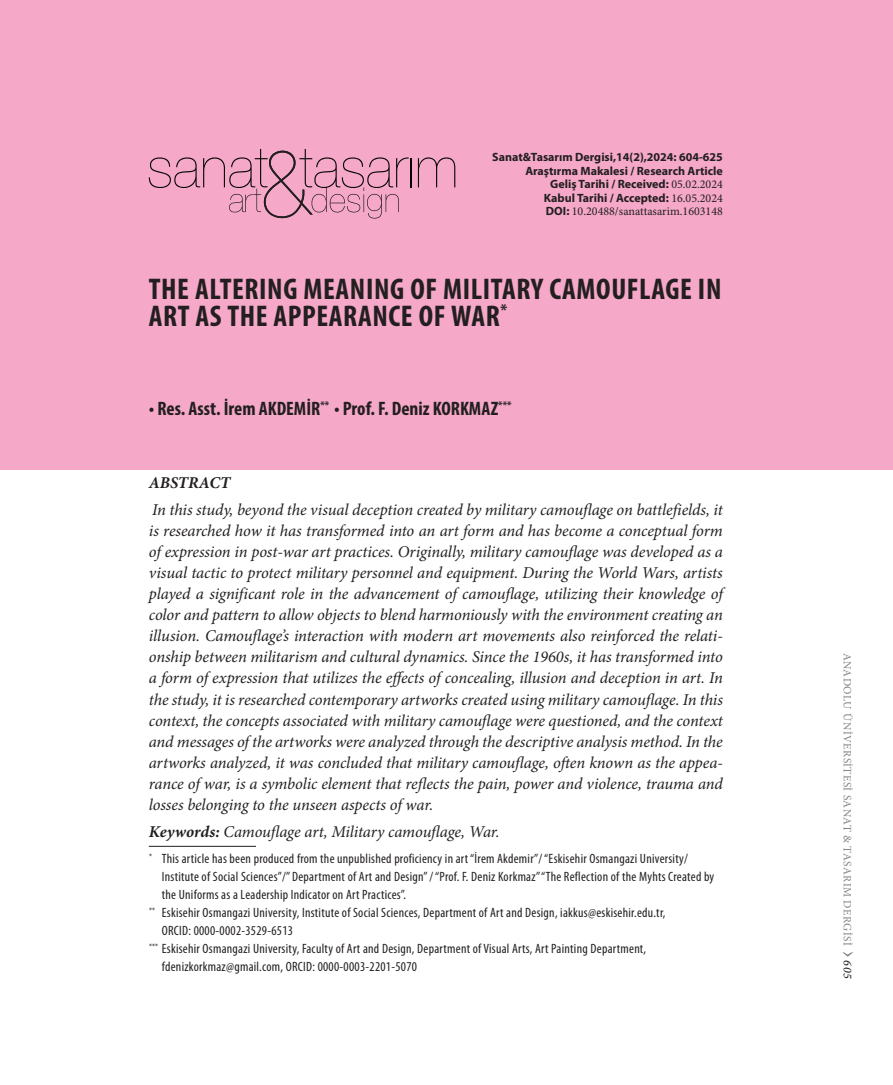
<style>
.page{position:relative;width:893px;height:1085px;background:#fff}
.page>*{position:absolute;margin:0;border:0;box-sizing:border-box;transform-origin:0 0}
.makale-baslik{font:700 condensed 30px/27px "Myriad Pro";letter-spacing:.02em;color:#231f20}
.makale-yazarlari{font:700 condensed 19.5px "Myriad Pro";color:#231f20}
.ozet-metni{font:italic 16.5px/21px "Minion Pro";letter-spacing:-.01em;color:#231f20;text-align:justify}
.ozet-baslik{font:italic 700 16.5px "Minion Pro";color:#231f20}
.dipnotlar{font:condensed 13.5px/18px "Myriad Pro";letter-spacing:.02em;color:#231f20}
.t1{font:700 12px "Myriad Pro";color:#231f20}
.t2{font:12px "Minion Pro";color:#231f20}
.t3{font:11.25px "Minion Pro";letter-spacing:.04em;color:#808285}
.s1{font-family:"Minion Pro";font-weight:400}
.s2{font-family:"Myriad Pro";font-weight:700}
.s3{font-weight:700}
.s4{font-weight:500;font-style:italic;font-size:12px;color:#231f20}
</style>
<div class="page">
<svg style="left:842px;top:952px;width:11px;height:4px"></svg>
<hr style="left:149px;top:845px;width:107px;height:1px;background:#231f20">
<div style="left:0;top:0;width:893px;height:470px;background:#f5a8c8"></div>
<svg style="left:418px;top:157px;width:37px;height:30px"></svg>
<svg style="left:149px;top:149px;width:263px;height:69px"></svg>
<p class="t1" style="left:492px;top:149px;width:232px">Sanat&amp;Tasarım Dergisi,14(2),2024: 604-625</p>
<p class="t1" style="left:525px;top:163px;width:199px">Araştırma Makalesi / Research Article</p>
<p class="t1" style="left:550px;top:176px;width:174px">Geliş Tarihi / Received: <span class="s1">05.02.2024</span></p>
<p class="t1" style="left:544px;top:190px;width:180px">Kabul Tarihi / Accepted: <span class="s1">16.05.2024</span></p>
<p class="t2" style="left:546px;top:203px;width:178px"><span class="s2">DOI:</span> 10.20488/sanattasarim.1603148</p>
<p class="makale-baslik" style="left:149px;top:275px;width:574px">THE ALTERING MEANING OF MILITARY CAMOUFLAGE IN<br>ART AS THE APPEARANCE OF WAR<sup>*</sup></p>
<p class="makale-yazarlari" style="left:149px;top:396px;width:364px">• Res. Asst. İrem AKDEMİR<sup>**</sup> • Prof. F. Deniz KORKMAZ<sup>***</sup></p>
<p class="ozet-baslik" style="left:149px;top:471px;width:83px">ABSTRACT</p>
<p class="ozet-metni" style="left:149px;top:499px;width:576px">In this study, beyond the visual deception created by military camouflage on battlefields, it is researched how it has transformed into an art form and has become a conceptual form of expression in post-war art practices. Originally, military camouflage was developed as a visual tactic to protect military personnel and equipment. During the World Wars, artists played a significant role in the advancement of camouflage, utilizing their knowledge of color and pattern to allow objects to blend harmoniously with the environment creating an illusion. Camouflage’s interaction with modern art movements also reinforced the relati&shy;onship between militarism and cultural dynamics. Since the 1960s, it has transformed into a form of expression that utilizes the effects of concealing, illusion and deception in art. In the study, it is researched contemporary artworks created using military camouflage. In this context, the concepts associated with military camouflage were questioned, and the context and messages of the artworks were analyzed through the descriptive analysis method. In the artworks analyzed, it was concluded that military camouflage, often known as the appea&shy;rance of war, is a symbolic element that reflects the pain, power and violence, trauma and losses belonging to the unseen aspects of war.</p>
<p class="ozet-metni" style="left:149px;top:821px;width:352px"><span class="s3">Keywords:</span> Camouflage art, Military camouflage, War.</p>
<p class="dipnotlar" style="left:162px;top:849px;width:554px;text-indent:-13px"><sup>*</sup> This article has been produced from the unpublished proficiency in art “İrem Akdemir”/ “Eskisehir Osmangazi University/<br>Institute of Social Sciences”/” Department of Art and Design” / “Prof. F. Deniz Korkmaz” “The Reflection of the Myhts Created by the Uniforms as a Leadership Indicator on Art Practices”.</p>
<p class="dipnotlar" style="left:162px;top:903px;width:505px;text-indent:-13px"><sup>**</sup> Eskisehir Osmangazi University, Institute of Social Sciences, Department of Art and Design, iakkus@eskisehir.edu.tr,<br>ORCID: 0000-0002-3529-6513</p>
<p class="dipnotlar" style="left:162px;top:939px;width:486px;text-indent:-13px"><sup>***</sup> Eskisehir Osmangazi University, Faculty of Art and Design, Department of Visual Arts, Art Painting Department, fdenizkorkmaz@gmail.com, ORCID: 0000-0003-2201-5070</p>
<p class="t3" style="left:855px;top:652px;width:327px;rotate:90deg">ANADOLU ÜNİVERSİTESİ SANAT &amp; TASARIM DERGİSİ <span class="s4">605</span></p>
</div>
